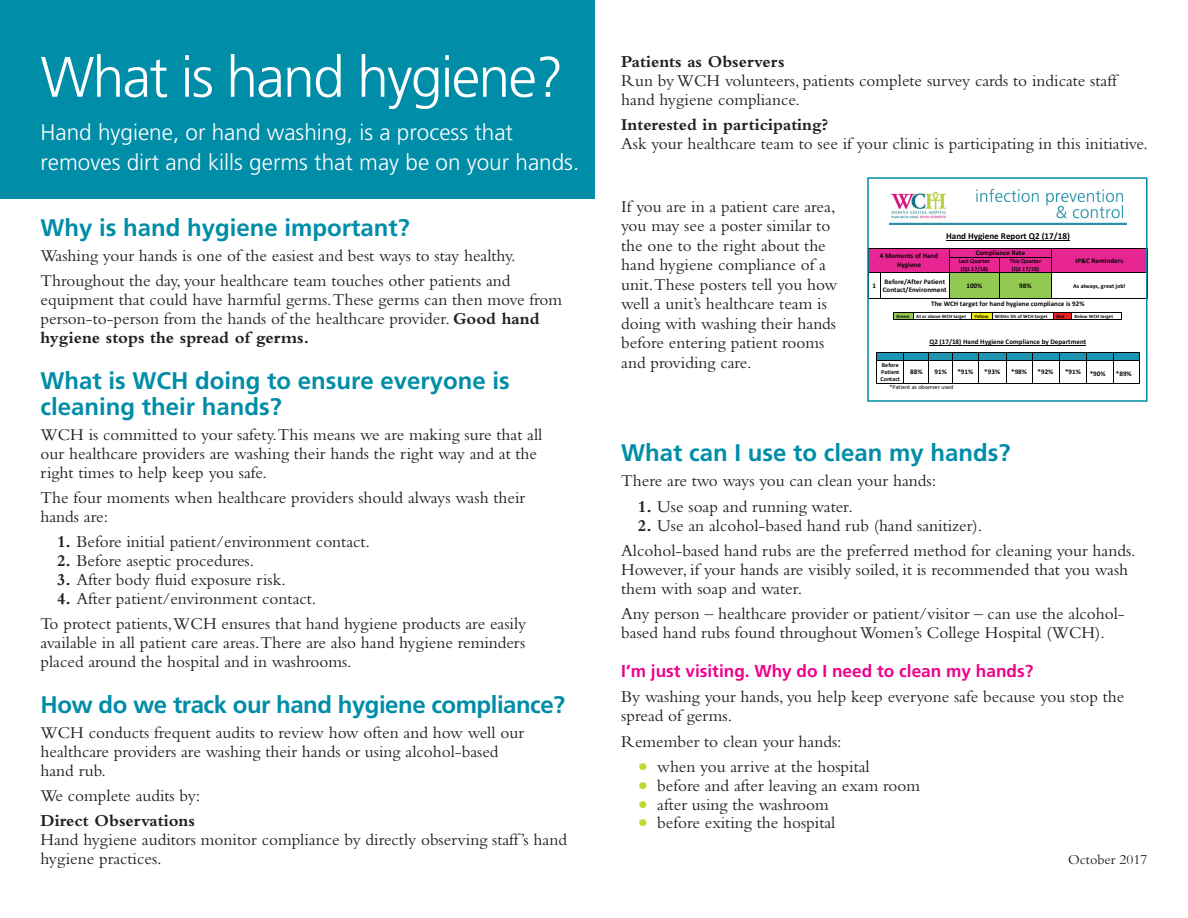
<style>
.page{position:relative;width:1188px;height:918px;background:#fff}
.page>*{position:absolute;margin:0;border:0;box-sizing:border-box;transform-origin:0 0}
.t1{font:300 57px "Frutiger";letter-spacing:-.03em;color:#fff}
.t2{font:700 24px/26.2px "Frutiger";color:#008da8}
.t3{font:700 24px "Frutiger";letter-spacing:-.02em;color:#008da8}
.t4{font:300 22.5px/30px "Frutiger";color:#fff}
.t5{font:17.25px/18.8px "Bembo";color:#231f20}
.t6{font:700 17.25px "Bembo";color:#231f20}
.t7{font:700 17.25px "Frutiger";color:#ed028c}
.t8{font:14.25px "Bembo";color:#231f20}
.t9{font:700 9.15px "Calibri";color:#040503}
.t10{font:700 7.05px/8.6px "Calibri";letter-spacing:.005em;color:#040503;text-align:center}
.t11{font:700 6px/7.4px "Calibri";color:#040503;text-align:center}
.t12{font:6px "Calibri";color:#040503}
.t13{font:700 4.95px "Calibri";letter-spacing:.01em;color:#040503}
.s1{font-weight:700}
.s2{font-weight:800;font-size:29.25px;color:#c1d72f}
</style>
<div class="page">
<div style="left:0;top:0;width:594px;height:199px;background:#008da8"></div>
<hr style="left:946px;top:240px;width:124px;height:1px;background:#040503">
<div style="left:869px;top:248px;width:80px;height:24px;background:#e72693"></div>
<div style="left:950px;top:248px;width:101px;height:9px;background:#e72693"></div>
<div style="left:1052px;top:248px;width:95px;height:24px;background:#e72693"></div>
<hr style="left:869px;top:248px;width:80px;height:1px;background:#040503">
<hr style="left:950px;top:248px;width:101px;height:1px;background:#040503">
<hr style="left:1052px;top:248px;width:95px;height:1px;background:#040503">
<div style="left:950px;top:257px;width:49px;height:15px;background:#e72693"></div>
<div style="left:999px;top:257px;width:52px;height:15px;background:#e72693"></div>
<hr style="left:950px;top:257px;width:49px;height:1px;background:#040503">
<hr style="left:999px;top:257px;width:52px;height:1px;background:#040503">
<div style="left:950px;top:273px;width:49px;height:26px;background:#92c953"></div>
<div style="left:999px;top:273px;width:52px;height:26px;background:#92c953"></div>
<hr style="left:880px;top:272px;width:69px;height:1px;background:#040503">
<hr style="left:950px;top:272px;width:49px;height:1px;background:#040503">
<hr style="left:999px;top:272px;width:52px;height:1px;background:#040503">
<hr style="left:1052px;top:272px;width:95px;height:1px;background:#040503">
<svg style="left:870px;top:272px;width:11px;height:27px"></svg>
<hr style="left:880px;top:299px;width:69px;height:1px;background:#040503">
<svg style="left:949px;top:248px;width:1px;height:51px"></svg>
<hr style="left:950px;top:299px;width:49px;height:1px;background:#040503">
<svg style="left:999px;top:258px;width:1px;height:41px"></svg>
<hr style="left:999px;top:299px;width:52px;height:1px;background:#040503">
<svg style="left:1051px;top:248px;width:1px;height:51px"></svg>
<hr style="left:1052px;top:299px;width:95px;height:1px;background:#040503">
<hr style="left:930px;top:345px;width:156px;height:1px;background:#040503">
<svg style="left:876px;top:353px;width:264px;height:31px"></svg>
<img style="left:890px;top:188px;width:236px;height:36px">
<hr style="left:914px;top:313px;width:58px;height:1px;background:#040503">
<hr style="left:992px;top:313px;width:62px;height:1px;background:#040503">
<hr style="left:1072px;top:313px;width:50px;height:1px;background:#040503">
<svg style="left:894px;top:313px;width:20px;height:7px"></svg>
<hr style="left:914px;top:319px;width:58px;height:1px;background:#040503">
<svg style="left:972px;top:313px;width:21px;height:7px"></svg>
<hr style="left:992px;top:319px;width:62px;height:1px;background:#040503">
<svg style="left:1054px;top:313px;width:19px;height:7px"></svg>
<hr style="left:1072px;top:319px;width:50px;height:1px;background:#040503">
<div style="left:867px;top:177px;width:281px;height:225px;border:2px solid #008da8"></div>
<h1 class="t1" style="left:40px;top:45px;width:525px">What is hand hygiene?</h1>
<h3 class="t4" style="left:40px;top:118px;width:540px">Hand hygiene, or hand washing, is a process that removes dirt and kills germs that may be on your hands.</h3>
<h2 class="t2" style="left:40px;top:214px;width:371px">Why is hand hygiene important?</h2>
<p class="t5" style="left:40px;top:243px;width:477px;line-height:25.5px">Washing your hands is one of the easiest and best ways to stay healthy.<br>Throughout the day, your healthcare team touches other patients and</p>
<p class="t5" style="left:40px;top:290px;width:523px">equipment that could have harmful germs.These germs can then move from person-to-person from the hands of the healthcare provider. <span class="s1">Good hand hygiene stops the spread of germs.</span></p>
<h2 class="t2" style="left:40px;top:367px;width:471px">What is WCH doing to ensure everyone is cleaning their hands?</h2>
<p class="t5" style="left:40px;top:425px;width:503px">WCH is committed to your safety.This means we are making sure that all our healthcare providers are washing their hands the right way and at the right times to help keep you safe.</p>
<p class="t5" style="left:40px;top:488px;width:486px">The four moments when healthcare providers should always wash their hands are:</p>
<p class="t5" style="left:57px;top:532px;width:315px"><span class="s1">1.</span> Before initial patient/environment contact.</p>
<p class="t5" style="left:57px;top:551px;width:199px"><span class="s1">2.</span> Before aseptic procedures.</p>
<p class="t5" style="left:57px;top:570px;width:230px"><span class="s1">3.</span> After body fluid exposure risk.</p>
<p class="t5" style="left:40px;top:585px;width:487px;line-height:25.5px;text-indent:17px"><span class="s1">4.</span> After patient/environment contact.<br>To protect patients,WCH ensures that hand hygiene products are easily</p>
<p class="t5" style="left:40px;top:633px;width:486px">available in all patient care areas.There are also hand hygiene reminders placed around the hospital and in washrooms.</p>
<h2 class="t3" style="left:40px;top:690px;width:526px">How do we track our hand hygiene compliance?</h2>
<p class="t5" style="left:40px;top:723px;width:485px">WCH conducts frequent audits to review how often and how well our healthcare providers are washing their hands or using alcohol-based hand rub.</p>
<p class="t5" style="left:40px;top:786px;width:161px">We complete audits by:</p>
<p class="t6" style="left:40px;top:811px;width:156px">Direct Observations</p>
<p class="t5" style="left:40px;top:830px;width:528px">Hand hygiene auditors monitor compliance by directly observing staff’s hand hygiene practices.</p>
<p class="t6" style="left:621px;top:52px;width:165px">Patients as Observers</p>
<p class="t5" style="left:621px;top:71px;width:497px">Run by WCH volunteers, patients complete survey cards to indicate staff hand hygiene compliance.</p>
<p class="t6" style="left:621px;top:115px;width:208px">Interested in participating?</p>
<p class="t5" style="left:621px;top:134px;width:528px">Ask your healthcare team to see if your clinic is participating in this initiative.</p>
<p class="t5" style="left:621px;top:196px;width:218px;line-height:19.5px">If you are in a patient care area, you may see a poster similar to the one to the right about the hand hygiene compliance of a unit.These posters tell you how well a unit’s healthcare team is doing with washing their hands before entering patient rooms and providing care.</p>
<p class="t10" style="left:880px;top:251px;width:60px">4 Moments of Hand<br>Hygiene</p>
<p class="t9" style="left:946px;top:230px;width:125px">Hand Hygiene Report Q2 (17/18)</p>
<p class="t10" style="left:976px;top:248px;width:51px">Compliance Rate</p>
<p class="t11" style="left:959px;top:257px;width:33px">Last Quarter</p>
<p class="t10" style="left:1076px;top:256px;width:49px">IP&amp;C Reminders</p>
<p class="t11" style="left:961px;top:265px;width:29px">(Q1 17/18)</p>
<p class="t11" style="left:1010px;top:257px;width:33px">This Quarter (Q2 17/18)</p>
<p class="t10" style="left:873px;top:281px;width:5px">1</p>
<p class="t10" style="left:883px;top:277px;width:65px;text-align:left">Before/After Patient<br>Contact/Environment</p>
<p class="t10" style="left:966px;top:281px;width:17px">100%</p>
<p class="t10" style="left:1019px;top:281px;width:14px">98%</p>
<p class="t11" style="left:1073px;top:282px;width:54px">As always, great job!</p>
<p class="t10" style="left:931px;top:299px;width:155px">The WCH target for hand hygiene compliance is 92%</p>
<p class="t10" style="left:930px;top:337px;width:158px">Q2 (17/18) Hand Hygiene Compliance by Department</p>
<p class="t11" style="left:881px;top:361px;width:21px;text-align:left">Before<br>Patient<br>Contact</p>
<p class="t10" style="left:910px;top:367px;width:14px">88%</p>
<p class="t10" style="left:935px;top:367px;width:14px">91%</p>
<p class="t10" style="left:957px;top:367px;width:17px">*91%</p>
<p class="t10" style="left:984px;top:367px;width:17px">*93%</p>
<p class="t10" style="left:1011px;top:367px;width:17px">*98%</p>
<p class="t10" style="left:1038px;top:367px;width:17px">*92%</p>
<p class="t10" style="left:1065px;top:368px;width:42px">*91% *90%</p>
<p class="t10" style="left:1116px;top:369px;width:17px">*89%</p>
<p class="t12" style="left:890px;top:383px;width:65px">*Patient as observer used</p>
<p class="t13" style="left:897px;top:313px;width:14px">Green</p>
<p class="t13" style="left:916px;top:313px;width:51px">At or above WCH target</p>
<p class="t13" style="left:974px;top:313px;width:16px">Yellow</p>
<p class="t13" style="left:995px;top:313px;width:54px">Within 5% of WCH target</p>
<p class="t13" style="left:1056px;top:313px;width:10px">Red</p>
<p class="t13" style="left:1075px;top:313px;width:40px">Below WCH target</p>
<h2 class="t2" style="left:621px;top:440px;width:391px">What can I use to clean my hands?</h2>
<p class="t5" style="left:621px;top:471px;width:316px">There are two ways you can clean your hands:</p>
<p class="t5" style="left:638px;top:497px;width:217px"><span class="s1">1.</span> Use soap and running water.</p>
<p class="t5" style="left:621px;top:512px;width:516px;line-height:25.5px;text-indent:17px"><span class="s1">2.</span> Use an alcohol-based hand rub (hand sanitizer).<br>Alcohol-based hand rubs are the preferred method for cleaning your hands.</p>
<p class="t5" style="left:621px;top:560px;width:509px">However, if your hands are visibly soiled, it is recommended that you wash them with soap and water.</p>
<p class="t5" style="left:621px;top:604px;width:505px">Any person – healthcare provider or patient/visitor – can use the alcohol&shy;based hand rubs found throughout Women’s College Hospital (WCH).</p>
<p class="t7" style="left:621px;top:661px;width:414px">I’m just visiting. Why do I need to clean my hands?</p>
<p class="t5" style="left:621px;top:687px;width:505px">By washing your hands, you help keep everyone safe because you stop the spread of germs.</p>
<p class="t5" style="left:621px;top:732px;width:222px">Remember to clean your hands:</p>
<p class="t5" style="left:638px;top:757px;width:233px"><span class="s2">•</span> when you arrive at the hospital</p>
<p class="t5" style="left:638px;top:776px;width:284px"><span class="s2">•</span> before and after leaving an exam room</p>
<p class="t5" style="left:638px;top:795px;width:193px"><span class="s2">•</span> after using the washroom</p>
<p class="t5" style="left:638px;top:813px;width:199px"><span class="s2">•</span> before exiting the hospital</p>
<p class="t8" style="left:1068px;top:852px;width:81px">October 2017</p>
</div>
